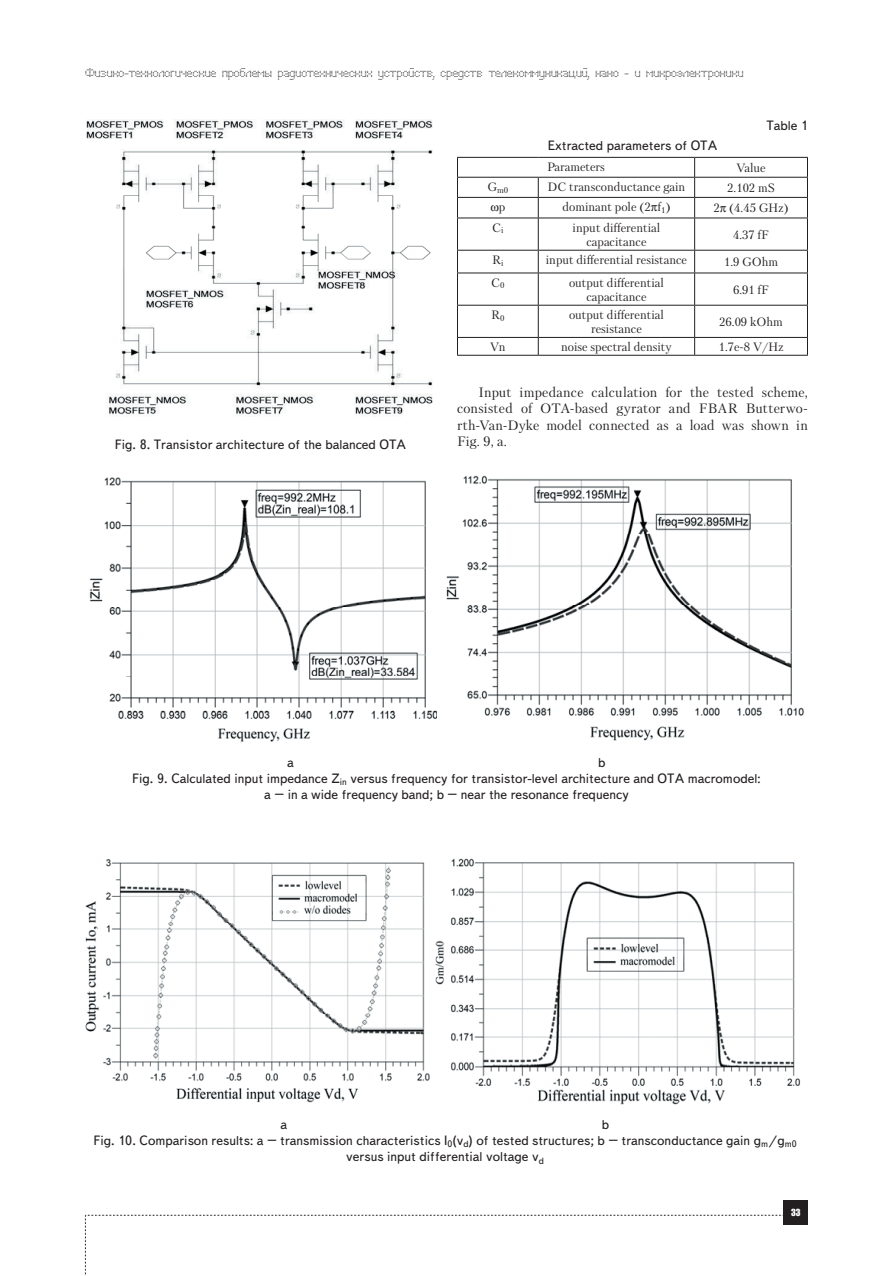
<style>
.page{position:relative;width:893px;height:1276px;background:#fff}
.page>*{position:absolute;margin:0;border:0;box-sizing:border-box;transform-origin:0 0}
.t1{font:13.5px "Text Book C";color:#231f20}
.t2{font:13.5px/16.4px "Petersburg C";letter-spacing:.01em;color:#231f20;text-align:justify}
.t3{font:12px/14.4px "Petersburg C";color:#231f20;text-align:center}
.t4{font:12px "Perfo";letter-spacing:.015em;color:#231f20}
.t5{font:9px "Impact";color:#fff}
.t6{font:8.4px "Petersburg C";color:#231f20}
</style>
<div class="page">
<svg style="left:85px;top:1215px;width:699px;height:61px"></svg>
<div style="left:784px;top:1200px;width:24px;height:25px;background:#231f20"></div>
<img style="left:86px;top:120px;width:347px;height:296px">
<hr style="left:457px;top:157px;width:81px;height:1px;background:#231f20">
<hr style="left:538px;top:157px;width:157px;height:1px;background:#231f20">
<hr style="left:695px;top:157px;width:113px;height:1px;background:#231f20">
<hr style="left:457px;top:177px;width:81px;height:1px;background:#231f20">
<hr style="left:538px;top:177px;width:157px;height:1px;background:#231f20">
<hr style="left:695px;top:177px;width:113px;height:1px;background:#231f20">
<hr style="left:457px;top:197px;width:81px;height:1px;background:#231f20">
<svg style="left:457px;top:158px;width:1px;height:60px"></svg>
<hr style="left:538px;top:197px;width:157px;height:1px;background:#231f20">
<svg style="left:538px;top:178px;width:1px;height:40px"></svg>
<hr style="left:695px;top:197px;width:113px;height:1px;background:#231f20">
<svg style="left:694px;top:158px;width:1px;height:60px"></svg>
<svg style="left:807px;top:158px;width:1px;height:60px"></svg>
<hr style="left:457px;top:218px;width:81px;height:1px;background:#231f20">
<hr style="left:457px;top:218px;width:1px;height:32px;background:#231f20">
<hr style="left:538px;top:218px;width:157px;height:1px;background:#231f20">
<hr style="left:538px;top:218px;width:1px;height:32px;background:#231f20">
<hr style="left:695px;top:218px;width:113px;height:1px;background:#231f20">
<hr style="left:694px;top:218px;width:1px;height:32px;background:#231f20">
<hr style="left:807px;top:218px;width:1px;height:32px;background:#231f20">
<hr style="left:457px;top:250px;width:81px;height:1px;background:#231f20">
<svg style="left:457px;top:251px;width:1px;height:22px"></svg>
<hr style="left:538px;top:250px;width:157px;height:1px;background:#231f20">
<svg style="left:538px;top:251px;width:1px;height:22px"></svg>
<hr style="left:695px;top:250px;width:113px;height:1px;background:#231f20">
<svg style="left:694px;top:251px;width:1px;height:22px"></svg>
<svg style="left:807px;top:251px;width:1px;height:22px"></svg>
<hr style="left:457px;top:273px;width:81px;height:1px;background:#231f20">
<hr style="left:457px;top:273px;width:1px;height:32px;background:#231f20">
<hr style="left:538px;top:273px;width:157px;height:1px;background:#231f20">
<hr style="left:538px;top:273px;width:1px;height:32px;background:#231f20">
<hr style="left:695px;top:273px;width:113px;height:1px;background:#231f20">
<hr style="left:694px;top:273px;width:1px;height:32px;background:#231f20">
<hr style="left:807px;top:273px;width:1px;height:32px;background:#231f20">
<hr style="left:457px;top:305px;width:81px;height:1px;background:#231f20">
<hr style="left:457px;top:305px;width:1px;height:32px;background:#231f20">
<hr style="left:538px;top:305px;width:157px;height:1px;background:#231f20">
<hr style="left:538px;top:305px;width:1px;height:32px;background:#231f20">
<hr style="left:695px;top:305px;width:113px;height:1px;background:#231f20">
<hr style="left:694px;top:305px;width:1px;height:32px;background:#231f20">
<hr style="left:807px;top:305px;width:1px;height:32px;background:#231f20">
<hr style="left:457px;top:337px;width:81px;height:1px;background:#231f20">
<svg style="left:457px;top:338px;width:1px;height:17px"></svg>
<hr style="left:538px;top:337px;width:157px;height:1px;background:#231f20">
<svg style="left:538px;top:338px;width:1px;height:17px"></svg>
<hr style="left:695px;top:337px;width:113px;height:1px;background:#231f20">
<svg style="left:694px;top:338px;width:1px;height:17px"></svg>
<svg style="left:807px;top:338px;width:1px;height:17px"></svg>
<hr style="left:457px;top:355px;width:81px;height:1px;background:#231f20">
<hr style="left:538px;top:355px;width:157px;height:1px;background:#231f20">
<hr style="left:695px;top:355px;width:113px;height:1px;background:#231f20">
<img style="left:89px;top:475px;width:715px;height:267px">
<img style="left:85px;top:859px;width:345px;height:244px">
<img style="left:435px;top:858px;width:365px;height:247px">
<p class="t4" style="left:85px;top:66px;width:660px">Физико-технологические проблемы радиотехнических устройств, средств телекоммуникаций, нано - и микроэлектроники</p>
<p class="t1" style="left:766px;top:118px;width:43px">Table 1</p>
<p class="t1" style="left:115px;top:437px;width:293px">Fig. 8. Transistor architecture of the balanced OTA</p>
<p class="t1" style="left:548px;top:138px;width:171px">Extracted parameters of ОТА</p>
<p class="t3" style="left:547px;top:159px;width:59px">Parameters</p>
<p class="t3" style="left:736px;top:160px;width:31px">Value</p>
<p class="t6" style="left:487px;top:185px;width:22px"><sup>G</sup>m0</p>
<p class="t3" style="left:548px;top:179px;width:139px">DC transconductance gain</p>
<p class="t3" style="left:727px;top:180px;width:49px">2.102 mS</p>
<p class="t3" style="left:499px;top:199px;width:8px">р</p>
<p class="t3" style="left:562px;top:199px;width:110px">dominant pole (2 f<sub>1</sub>)</p>
<p class="t3" style="left:713px;top:201px;width:77px">2 (4.45 GHz)</p>
<p class="t3" style="left:492px;top:220px;width:13px">С<sub>i</sub></p>
<p class="t3" style="left:573px;top:220px;width:89px">input differential capacitance</p>
<p class="t3" style="left:733px;top:227px;width:37px">4.37 fF</p>
<p class="t3" style="left:492px;top:252px;width:13px">R<sub>i</sub></p>
<p class="t3" style="left:546px;top:252px;width:143px">input differential resistance</p>
<p class="t3" style="left:724px;top:255px;width:55px">1.9 GOhm</p>
<p class="t3" style="left:491px;top:275px;width:15px">C<sub>0</sub></p>
<p class="t3" style="left:569px;top:275px;width:96px">output differential capacitance</p>
<p class="t3" style="left:733px;top:282px;width:37px">6.91 fF</p>
<p class="t3" style="left:491px;top:307px;width:15px">R<sub>0</sub></p>
<p class="t3" style="left:569px;top:307px;width:96px">output differential resistance</p>
<p class="t3" style="left:719px;top:314px;width:65px">26.09 kOhm</p>
<p class="t3" style="left:490px;top:339px;width:17px">Vn</p>
<p class="t3" style="left:561px;top:339px;width:112px">noise spectral density</p>
<p class="t3" style="left:719px;top:339px;width:66px">1.7e-8 V/Hz</p>
<p class="t2" style="left:457px;top:384px;width:352px;text-indent:21px">Input impedance calculation for the tested scheme, consisted of OTA-based gyrator and FBAR Butterwo&shy;rth-Van-Dyke model connected as a load was shown in Fig. 9, a.</p>
<p class="t1" style="left:287px;top:755px;width:8px">а</p>
<p class="t1" style="left:598px;top:755px;width:9px">b</p>
<p class="t1" style="left:132px;top:771px;width:630px">Fig. 9. Calculated input impedance Z<sub>in</sub> versus frequency for transistor-level architecture and OTA macromodel:</p>
<p class="t1" style="left:264px;top:787px;width:366px">a – in a wide frequency band; b – near the resonance frequency</p>
<p class="t1" style="left:281px;top:1117px;width:8px">a</p>
<p class="t1" style="left:602px;top:1117px;width:9px">b</p>
<p class="t1" style="left:93px;top:1133px;width:705px">Fig. 10. Comparison results: a – transmission characteristics I<sub>0</sub>(v<sub>d</sub>) of tested structures; b – transconductance gain g<sub>m</sub>/g<sub>m0</sub></p>
<p class="t1" style="left:346px;top:1149px;width:199px">versus input differential voltage v<sub>d</sub></p>
<p class="t5" style="left:791px;top:1205px;width:11px">33</p>
</div>
